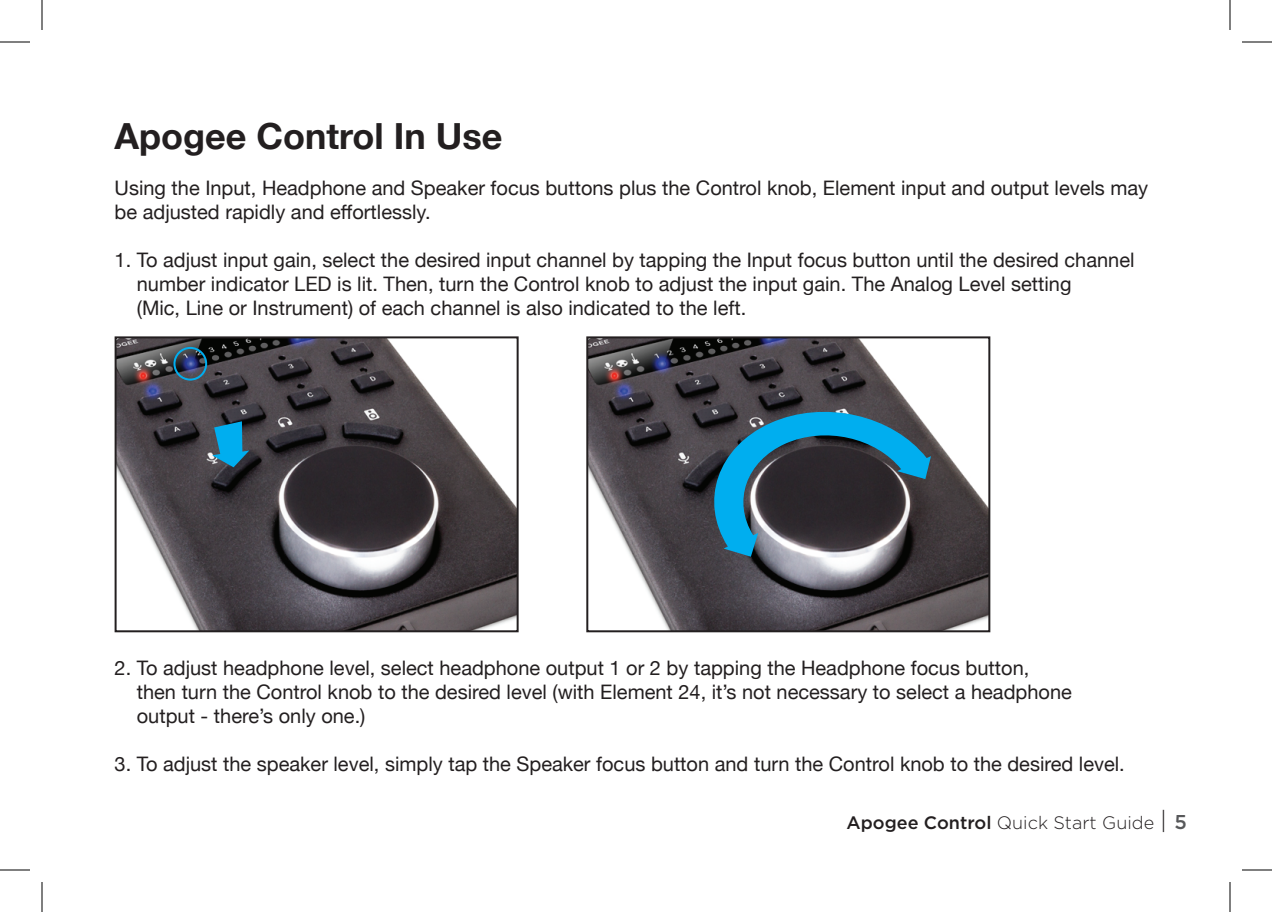
<style>
.page{position:relative;width:1272px;height:912px;background:#fff}
.page>*{position:absolute;margin:0;border:0;box-sizing:border-box;transform-origin:0 0}
.t1{font:700 36px "Helvetica Neue";color:#231f20}
.t2{font:20px/24px "Helvetica Neue";color:#231f20}
.t3{font:300 18px "Gotham";color:#231f20}
.s1{font-weight:500}
.s2{font-size:24px}
.s3{font-weight:500;font-size:20px;color:#57585a}
</style>
<div class="page">
<img style="left:118px;top:339px;width:398px;height:290px">
<svg style="left:212px;top:421px;width:37px;height:46px;background:#1d81aa"></svg>
<div style="left:115px;top:336px;width:404px;height:296px;border:2px solid #231f20"></div>
<img style="left:589px;top:339px;width:398px;height:290px">
<svg style="left:699px;top:399px;width:232px;height:158px;background:#395b6c"></svg>
<div style="left:586px;top:336px;width:404px;height:296px;border:2px solid #231f20"></div>
<div style="left:173px;top:347px;width:34px;height:34px;border:2px solid #00aeef;border-radius:50%"></div>
<hr style="left:0;top:42px;width:30px;height:1px;background:#000">
<hr style="left:1242px;top:42px;width:30px;height:1px;background:#000">
<hr style="left:0;top:870px;width:30px;height:1px;background:#000">
<hr style="left:1242px;top:870px;width:30px;height:1px;background:#000">
<hr style="left:42px;top:0;width:1px;height:30px;background:#000">
<hr style="left:42px;top:882px;width:1px;height:30px;background:#000">
<hr style="left:1230px;top:0;width:1px;height:30px;background:#000">
<hr style="left:1230px;top:882px;width:1px;height:30px;background:#000">
<h1 class="t1" style="left:115px;top:108px;width:389px">Apogee Control In Use</h1>
<p class="t2" style="left:115px;top:177px;width:1035px">Using the Input, Headphone and Speaker focus buttons plus the Control knob, Element input and output levels may be adjusted rapidly and effortlessly.</p>
<p class="t2" style="left:137px;top:249px;width:999px;text-indent:-22px">1. To adjust input gain, select the desired input channel by tapping the Input focus button until the desired channel number indicator LED is lit. Then, turn the Control knob to adjust the input gain. The Analog Level setting<br>(Mic, Line or Instrument) of each channel is also indicated to the left.</p>
<p class="t2" style="left:137px;top:657px;width:937px;text-indent:-22px">2. To adjust headphone level, select headphone output 1 or 2 by tapping the Headphone focus button, then turn the Control knob to the desired level (with Element 24, it’s not necessary to select a headphone output - there’s only one.)</p>
<p class="t2" style="left:115px;top:753px;width:1012px">3. To adjust the speaker level, simply tap the Speaker focus button and turn the Control knob to the desired level.</p>
<p class="t3" style="left:847px;top:812px;width:342px"><span class="s1">Apogee Control</span> Quick Start Guide <span class="s2">|</span> <span class="s3">5</span></p>
</div>
